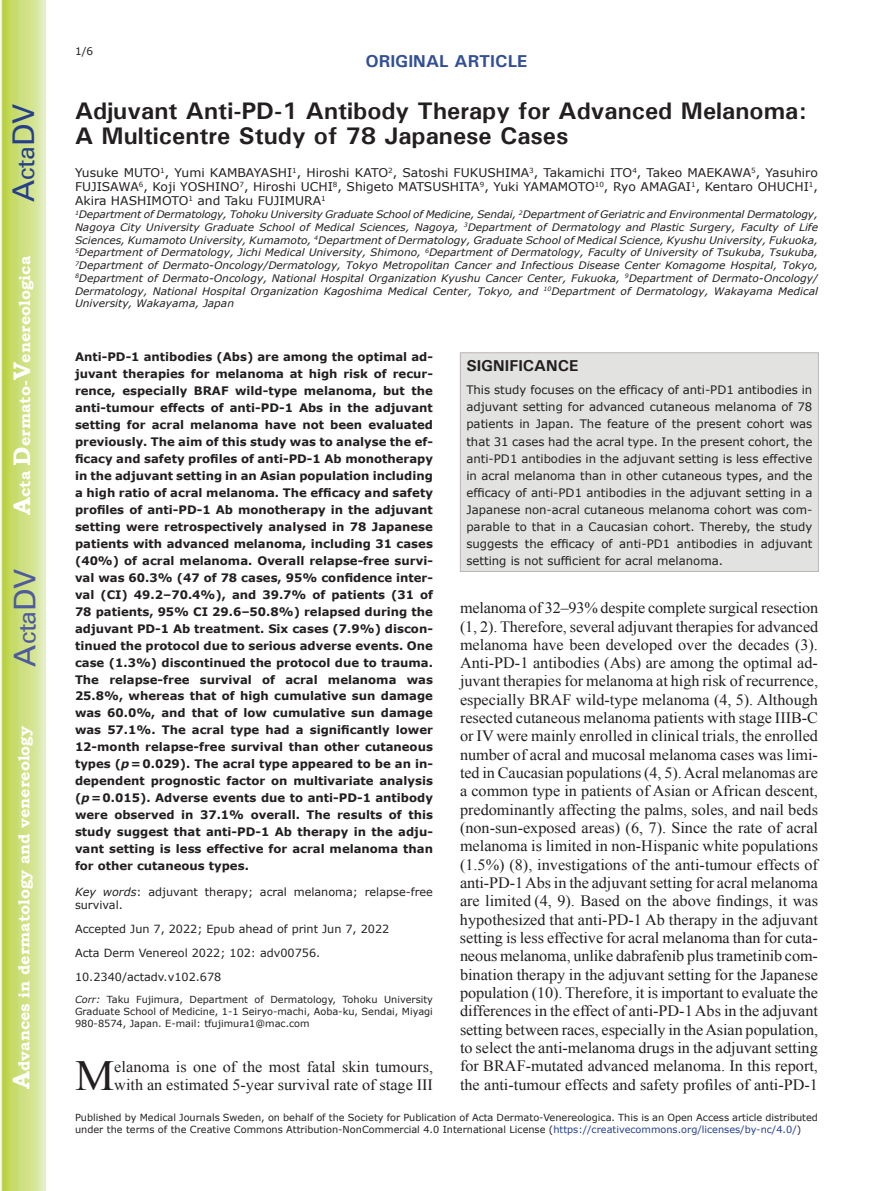
<style>
.page{position:relative;width:893px;height:1191px;background:#fff}
.page>*{position:absolute;margin:0;border:0;box-sizing:border-box;transform-origin:0 0}
.t1{font:42.9px "Times New Roman";color:#231f20}
.t2{font:30px "Univers";color:#4d5a9e}
.t3{font:30px "Univers";color:#253f8e}
.t4{font:700 24px/25.5px "Univers";color:#231f20}
.t5{font:700 17.25px "Univers";color:#324f95}
.t6{font:15.75px/18.3px "Times New Roman";color:#231f20}
.t7{font:700 15.75px "Bookman Old Style";color:#fff}
.t8{font:700 15.75px "Univers";color:#231f20}
.t9{font:12px/14.4px "Verdana";color:#231f20;text-align:justify}
.t10{font:700 11.7px/17px "Verdana";color:#231f20;text-align:justify}
.t11{font:11.7px/17.1px "Verdana";color:#231f20;text-align:justify}
.t12{font:11.25px/24px "Verdana";color:#231f20}
.t13{font:10.5px "Verdana";color:#231f20}
.t14{font:italic 10.35px/12.8px "Verdana";color:#231f20;text-align:justify}
.t15{font:9.75px/11.7px "Verdana";color:#231f20}
.s1{font-size:24px}
.s2{font-style:italic}
.s3{color:#253f8e}
</style>
<div class="page">
<svg style="left:1px;top:0;width:45px;height:1191px;background:#cfe084"></svg>
<div style="left:460px;top:352px;width:359px;height:220px;background:#e2e2e1;border:1px solid #bab5b4"></div>
<h2 class="t3" style="left:6px;top:202px;width:100px;rotate:-90deg">A<span class="s1">cta</span>DV</h2>
<p class="t7" style="left:15px;top:515px;width:260px;rotate:-90deg"><span class="s1">A</span>cta <span class="s1">D</span>ermato-<span class="s1">V</span>enereologica</p>
<h2 class="t2" style="left:7px;top:666px;width:100px;rotate:-90deg">A<span class="s1">cta</span>DV</h2>
<p class="t7" style="left:15px;top:1088px;width:364px;rotate:-90deg"><span class="s1">A</span>dvances in dermatology and venereology</p>
<p class="t13" style="left:75px;top:44px;width:20px">1/6</p>
<p class="t5" style="left:365px;top:50px;width:163px">ORIGINAL ARTICLE</p>
<h3 class="t4" style="left:75px;top:97px;width:733px">Adjuvant Anti-PD-1 Antibody Therapy for Advanced Melanoma:<br>A Multicentre Study of 78 Japanese Cases</h3>
<p class="t9" style="left:75px;top:165px;width:744px">Yusuke MUTO<sup>1</sup>, Yumi KAMBAYASHI<sup>1</sup>, Hiroshi KATO<sup>2</sup>, Satoshi FUKUSHIMA<sup>3</sup>, Takamichi ITO<sup>4</sup>, Takeo MAEKAWA<sup>5</sup>, Yasuhiro FUJISAWA<sup>6</sup>, Koji YOSHINO<sup>7</sup>, Hiroshi UCHI<sup>8</sup>, Shigeto MATSUSHITA<sup>9</sup>, Yuki YAMAMOTO<sup>10</sup>, Ryo AMAGAI<sup>1</sup>, Kentaro OHUCHI<sup>1</sup>, Akira HASHIMOTO<sup>1</sup> and Taku FUJIMURA<sup>1</sup></p>
<p class="t14" style="left:75px;top:208px;width:745px"><sup>1</sup>Department of Dermatology, Tohoku University Graduate School of Medicine, Sendai, <sup>2</sup>Department of Geriatric and Environmental Dermatology, Nagoya City University Graduate School of Medical Sciences, Nagoya, <sup>3</sup>Department of Dermatology and Plastic Surgery, Faculty of Life Sciences, Kumamoto University, Kumamoto, <sup>4</sup>Department of Dermatology, Graduate School of Medical Science, Kyushu University, Fukuoka, <sup>5</sup>Department of Dermatology, Jichi Medical University, Shimono, <sup>6</sup>Department of Dermatology, Faculty of University of Tsukuba, Tsukuba, <sup>7</sup>Department of Dermato-Oncology/Dermatology, Tokyo Metropolitan Cancer and Infectious Disease Center Komagome Hospital, Tokyo, <sup>8</sup>Department of Dermato-Oncology, National Hospital Organization Kyushu Cancer Center, Fukuoka, <sup>9</sup>Department of Dermato-Oncology/ Dermatology, National Hospital Organization Kagoshima Medical Center, Tokyo, and <sup>10</sup>Department of Dermatology, Wakayama Medical University, Wakayama, Japan</p>
<p class="t10" style="left:75px;top:349px;width:359px">Anti-PD-1 antibodies (Abs) are among the optimal ad&shy;juvant therapies for melanoma at high risk of recur&shy;rence, especially BRAF wild-type melanoma, but the anti-tumour effects of anti-PD-1 Abs in the adjuvant setting for acral melanoma have not been evaluated previously. The aim of this study was to analyse the ef&shy;ficacy and safety profiles of anti-PD-1 Ab monotherapy in the adjuvant setting in an Asian population including a high ratio of acral melanoma. The efficacy and safety profiles of anti-PD-1 Ab monotherapy in the adjuvant setting were retrospectively analysed in 78 Japanese patients with advanced melanoma, including 31 cases (40%) of acral melanoma. Overall relapse-free survi&shy;val was 60.3% (47 of 78 cases, 95% confidence inter&shy;val (CI) 49.2–70.4%), and 39.7% of patients (31 of 78 patients, 95% CI 29.6–50.8%) relapsed during the adjuvant PD-1 Ab treatment. Six cases (7.9%) discon&shy;tinued the protocol due to serious adverse events. One case (1.3%) discontinued the protocol due to trauma.<br>The relapse-free survival of acral melanoma was 25.8%, whereas that of high cumulative sun damage was 60.0%, and that of low cumulative sun damage was 57.1%. The acral type had a significantly lower 12-month relapse-free survival than other cutaneous types (<span class="s2">p</span>=0.029). The acral type appeared to be an in&shy;dependent prognostic factor on multivariate analysis (<span class="s2">p</span>=0.015). Adverse events due to anti-PD-1 antibody were observed in 37.1% overall. The results of this study suggest that anti-PD-1 Ab therapy in the adju&shy;vant setting is less effective for acral melanoma than for other cutaneous types.</p>
<p class="t12" style="left:75px;top:885px;width:359px;line-height:13.5px"><span class="s2">Key words</span>: adjuvant therapy; acral melanoma; relapse-free survival.</p>
<p class="t12" style="left:75px;top:917px;width:316px">Accepted Jun 7, 2022; Epub ahead of print Jun 7, 2022<br>Acta Derm Venereol 2022; 102: adv00756.<br>10.2340/actadv.v102.678</p>
<p class="t15" style="left:75px;top:994px;width:359px;text-align:justify"><span class="s2">Corr:</span> Taku Fujimura, Department of Dermatology, Tohoku University Graduate School of Medicine, 1-1 Seiryo-machi, Aoba-ku, Sendai, Miyagi 980-8574, Japan. E-mail: tfujimura1@mac.com</p>
<h1 class="t1" style="left:75px;top:1046px;width:41px">M</h1>
<p class="t6" style="left:114px;top:1057px;width:320px">elanoma is one of the most fatal skin tumours, with an estimated 5-year survival rate of stage III</p>
<p class="t8" style="left:466px;top:355px;width:114px">SIGNIFICANCE</p>
<p class="t11" style="left:466px;top:381px;width:348px">This study focuses on the efficacy of anti-PD1 antibodies in adjuvant setting for advanced cutaneous melanoma of 78 patients in Japan. The feature of the present cohort was that 31 cases had the acral type. In the present cohort, the anti-PD1 antibodies in the adjuvant setting is less effective in acral melanoma than in other cutaneous types, and the efficacy of anti-PD1 antibodies in the adjuvant setting in a Japanese non-acral cutaneous melanoma cohort was com&shy;parable to that in a Caucasian cohort. Thereby, the study suggests the efficacy of anti-PD1 antibodies in adjuvant setting is not sufficient for acral melanoma.</p>
<p class="t6" style="left:460px;top:598px;width:360px;text-align:justify">melanoma of 32–93% despite complete surgical resection (1, 2). Therefore, several adjuvant therapies for advanced melanoma have been developed over the decades (3).<br>Anti-PD-1 antibodies (Abs) are among the optimal ad&shy;juvant therapies for melanoma at high risk of recurrence, especially BRAF wild-type melanoma (4, 5). Although resected cutaneous melanoma patients with stage IIIB-C or IV were mainly enrolled in clinical trials, the enrolled number of acral and mucosal melanoma cases was limi&shy;ted in Caucasian populations (4, 5). Acral melanomas are a common type in patients of Asian or African descent, predominantly affecting the palms, soles, and nail beds (non-sun-exposed areas) (6, 7). Since the rate of acral melanoma is limited in non-Hispanic white populations (1.5%) (8), investigations of the anti-tumour effects of anti-PD-1 Abs in the adjuvant setting for acral melanoma are limited (4, 9). Based on the above findings, it was hypothesized that anti-PD-1 Ab therapy in the adjuvant setting is less effective for acral melanoma than for cuta&shy;neous melanoma, unlike dabrafenib plus trametinib com&shy;bination therapy in the adjuvant setting for the Japanese population (10). Therefore, it is important to evaluate the differences in the effect of anti-PD-1 Abs in the adjuvant setting between races, especially in the Asian population, to select the anti-melanoma drugs in the adjuvant setting for BRAF-mutated advanced melanoma. In this report, the anti-tumour effects and safety profiles of anti-PD-1</p>
<p class="t15" style="left:75px;top:1111px;width:744px">Published by Medical Journals Sweden, on behalf of the Society for Publication of Acta Dermato-Venereologica. This is an Open Access article distributed under the terms of the Creative Commons Attribution-NonCommercial 4.0 International License (<span class="s3">https://creativecommons.org/licenses/by-nc/4.0/</span>)</p>
</div>
